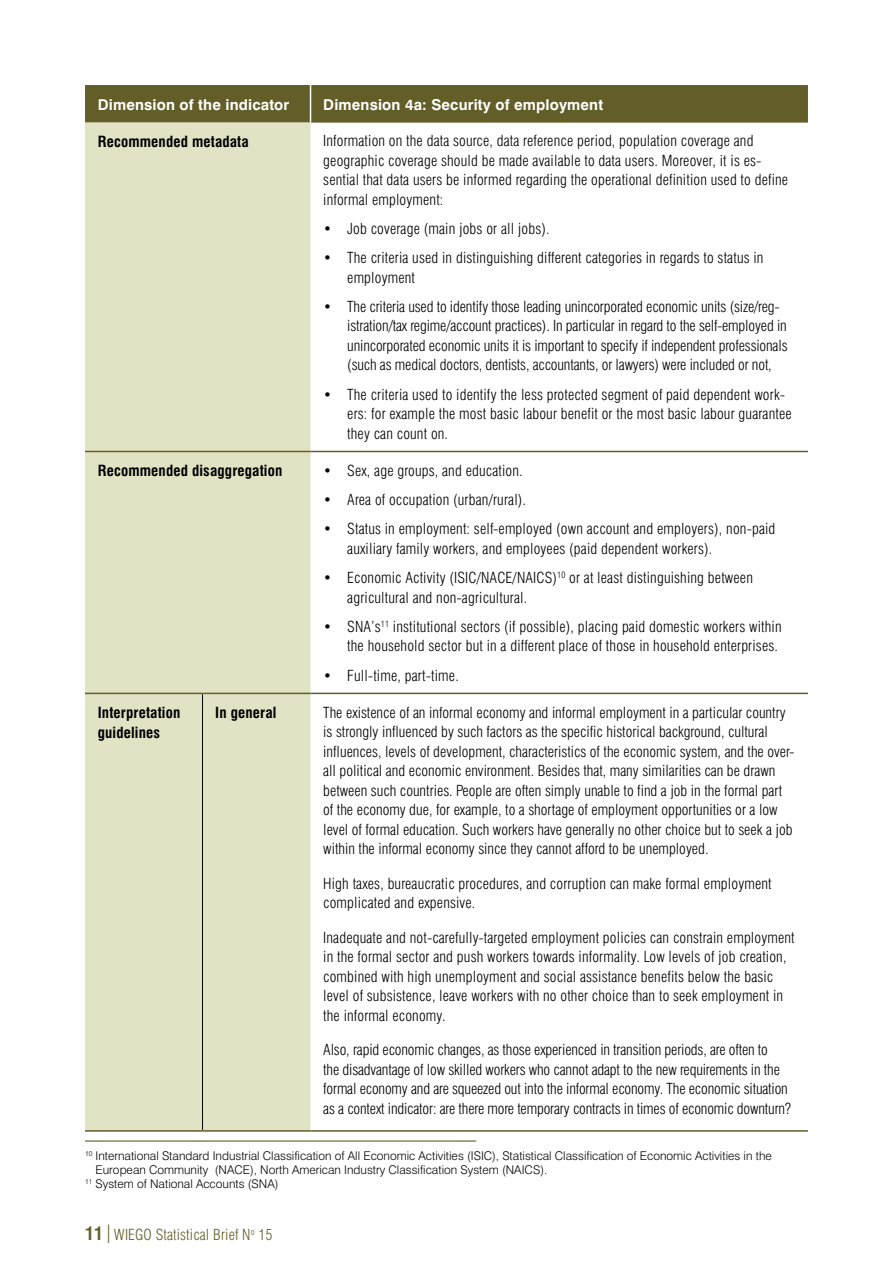
<style>
.page{position:relative;width:893px;height:1263px;background:#fff}
.page>*{position:absolute;margin:0;border:0;box-sizing:border-box;transform-origin:0 0}
.t1{font:300 condensed 15px/19.5px "Swiss 721 BT";letter-spacing:.01em;color:#000}
.t2{font:300 condensed 15px/19.5px "Swiss 721 BT";letter-spacing:-.01em;color:#000}
.t3{font:700 condensed 15px/19.5px "Swiss 721 BT";letter-spacing:.01em;color:#000}
.t4{font:700 15px "Swiss 721 BT";letter-spacing:.01em;color:#fff}
.t5{font:300 condensed 15px "Swiss 721 BT";letter-spacing:.01em;color:#635d27}
.t6{font:300 12px "Swiss 721 BT";color:#000}
.s1{font-weight:700;font-size:18px}
.s2{font-size:24.75px}
</style>
<div class="page">
<div style="left:85px;top:85px;width:723px;height:38px;background:#635d27"></div>
<div style="left:85px;top:123px;width:225px;height:1007px;background:#e2e3c4"></div>
<hr style="left:202px;top:694px;width:1px;height:436px;background:#000">
<hr style="left:310px;top:85px;width:1px;height:38px;background:#fff">
<hr style="left:85px;top:451px;width:117px;height:1px;background:#635d27">
<hr style="left:202px;top:451px;width:108px;height:1px;background:#635d27">
<hr style="left:310px;top:451px;width:498px;height:1px;background:#635d27">
<hr style="left:85px;top:693px;width:117px;height:1px;background:#635d27">
<hr style="left:202px;top:693px;width:108px;height:1px;background:#635d27">
<hr style="left:310px;top:693px;width:498px;height:1px;background:#635d27">
<hr style="left:85px;top:1130px;width:117px;height:2px;background:#635d27">
<hr style="left:202px;top:1130px;width:108px;height:2px;background:#635d27">
<hr style="left:310px;top:1130px;width:498px;height:2px;background:#635d27">
<hr style="left:85px;top:1140px;width:391px;height:1px;background:#635d27">
<p class="t4" style="left:98px;top:95px;width:193px">Dimension of the indicator</p>
<p class="t4" style="left:323px;top:95px;width:281px">Dimension 4a: Security of employment</p>
<p class="t3" style="left:98px;top:131px;width:152px">Recommended metadata</p>
<p class="t1" style="left:323px;top:131px;width:466px">Information on the data source, data reference period, population coverage and geographic coverage should be made available to data users. Moreover, it is es&shy;sential that data users be informed regarding the operational definition used to define informal employment:</p>
<p class="t1" style="left:323px;top:219px;width:228px">• Job coverage (main jobs or all jobs).</p>
<p class="t1" style="left:347px;top:248px;width:418px;text-indent:-24px">• The criteria used in distinguishing different categories in regards to status in employment</p>
<p class="t2" style="left:347px;top:297px;width:442px;text-indent:-24px">• The criteria used to identify those leading unincorporated economic units (size/reg&shy;istration/tax regime/account practices). In particular in regard to the self-employed in unincorporated economic units it is important to specify if independent professionals (such as medical doctors, dentists, accountants, or lawyers) were included or not,</p>
<p class="t1" style="left:347px;top:384px;width:446px;text-indent:-24px">• The criteria used to identify the less protected segment of paid dependent work&shy;ers: for example the most basic labour benefit or the most basic labour guarantee they can count on.</p>
<p class="t3" style="left:98px;top:461px;width:186px">Recommended disaggregation</p>
<p class="t1" style="left:323px;top:460px;width:201px">• Sex, age groups, and education.</p>
<p class="t1" style="left:323px;top:490px;width:204px">• Area of occupation (urban/rural).</p>
<p class="t1" style="left:347px;top:519px;width:430px;text-indent:-24px">• Status in employment: self-employed (own account and employers), non-paid auxiliary family workers, and employees (paid dependent workers).</p>
<p class="t1" style="left:347px;top:568px;width:407px;text-indent:-24px">• Economic Activity (ISIC/NACE/NAICS)<sup>10</sup> or at least distinguishing between agricultural and non-agricultural.</p>
<p class="t1" style="left:323px;top:617px;width:460px;text-align:right">• SNA’s<sup>11</sup> institutional sectors (if possible), placing paid domestic workers within the household sector but in a different place of those in household enterprises.</p>
<p class="t1" style="left:323px;top:665px;width:137px">• Full-time, part-time.</p>
<p class="t3" style="left:98px;top:703px;width:84px">Interpretation guidelines</p>
<p class="t3" style="left:215px;top:703px;width:63px">In general</p>
<p class="t1" style="left:323px;top:702px;width:472px">The existence of an informal economy and informal employment in a particular country is strongly influenced by such factors as the specific historical background, cultural influences, levels of development, characteristics of the economic system, and the over&shy;all political and economic environment. Besides that, many similarities can be drawn between such countries. People are often simply unable to find a job in the formal part of the economy due, for example, to a shortage of employment opportunities or a low level of formal education. Such workers have generally no other choice but to seek a job within the informal economy since they cannot afford to be unemployed.</p>
<p class="t1" style="left:323px;top:873px;width:450px">High taxes, bureaucratic procedures, and corruption can make formal employment complicated and expensive.</p>
<p class="t1" style="left:323px;top:927px;width:473px">Inadequate and not-carefully-targeted employment policies can constrain employment in the formal sector and push workers towards informality. Low levels of job creation, combined with high unemployment and social assistance benefits below the basic level of subsistence, leave workers with no other choice than to seek employment in the informal economy.</p>
<p class="t2" style="left:323px;top:1040px;width:469px">Also, rapid economic changes, as those experienced in transition periods, are often to<br>the disadvantage of low skilled workers who cannot adapt to the new requirements in the formal economy and are squeezed out into the informal economy. The economic situation as a context indicator: are there more temporary contracts in times of economic downturn?</p>
<p class="t6" style="left:85px;top:1148px;width:688px"><sup>10</sup> International Standard Industrial Classification of All Economic Activities (ISIC), Statistical Classification of Economic Activities in the</p>
<p class="t6" style="left:96px;top:1162px;width:453px">European Community (NACE), North American Industry Classification System (NAICS).</p>
<p class="t6" style="left:85px;top:1176px;width:195px"><sup>11</sup> System of National Accounts (SNA)</p>
<p class="t5" style="left:85px;top:1226px;width:189px"><span class="s1">11</span> <span class="s2">I</span> WIEGO Statistical Brief N<sup>o</sup> 15</p>
</div>
